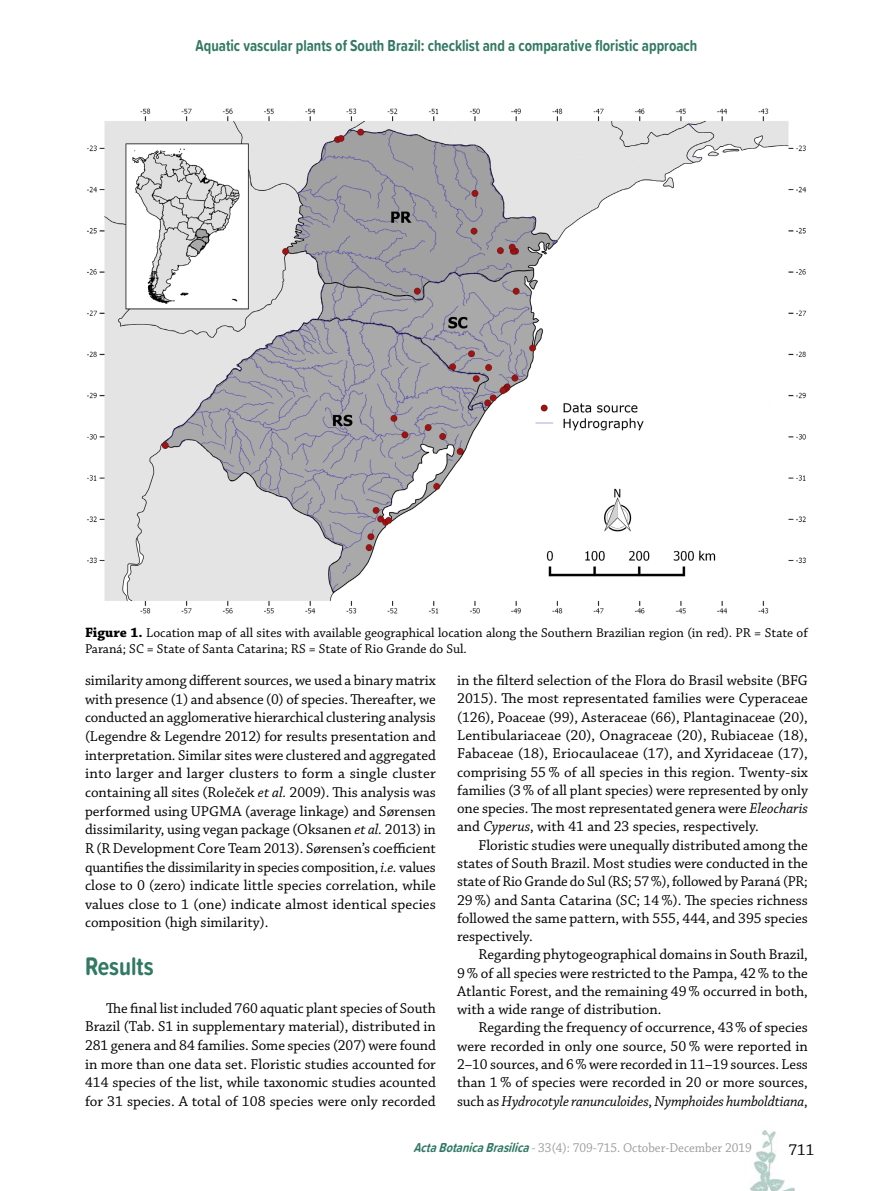
<style>
.page{position:relative;width:893px;height:1191px;background:#fff}
.page>*{position:absolute;margin:0;border:0;box-sizing:border-box;transform-origin:0 0}
.t1{font:700 26.4px "Proxima Soft Cond";color:#327964;scale:.91 1}
.t2{font:700 16.5px "Proxima Soft Cond";color:#327964;scale:.91 1}
.t3{font:16.5px "Chaparral Pro";color:#000}
.t4{font:15px/18.3px "Chaparral Pro";color:#000;text-align:justify}
.t5{font:13.5px/16.2px "Chaparral Pro";color:#000}
.t6{font:13.5px "Chaparral Pro";color:#9d9d9c;scale:.95 1}
.s1{font-weight:700;font-size:14.25px}
.s2{font-style:italic}
.s3{font-family:"Proxima Soft Cond";font-weight:700;font-style:italic;color:#327964}
</style>
<div class="page">
<img style="left:750px;top:1130px;width:44px;height:61px">
<img style="left:87px;top:108px;width:719px;height:506px">
<p class="t2" style="left:196px;top:33px;width:553px">Aquatic vascular plants of South Brazil: checklist and a comparative floristic approach</p>
<p class="t5" style="left:85px;top:625px;width:724px"><span class="s1">Figure 1.</span> Location map of all sites with available geographical location along the Southern Brazilian region (in red). PR = State of<br>Paraná; SC = State of Santa Catarina; RS = State of Rio Grande do Sul.</p>
<p class="t4" style="left:85px;top:671px;width:352px">similarity among different sources, we used a binary matrix with presence (1) and absence (0) of species. Thereafter, we conducted an agglomerative hierarchical clustering analysis (Legendre &amp; Legendre 2012) for results presentation and interpretation. Similar sites were clustered and aggregated into larger and larger clusters to form a single cluster containing all sites (Roleček <span class="s2">et al.</span> 2009). This analysis was performed using UPGMA (average linkage) and Sørensen dissimilarity, using vegan package (Oksanen <span class="s2">et al.</span> 2013) in R (R Development Core Team 2013). Sørensen’s coefficient quantifies the dissimilarity in species composition, <span class="s2">i.e.</span> values close to 0 (zero) indicate little species correlation, while values close to 1 (one) indicate almost identical species composition (high similarity).</p>
<h1 class="t1" style="left:85px;top:947px;width:77px">Results</h1>
<p class="t4" style="left:85px;top:999px;width:352px;text-indent:21px">The final list included 760 aquatic plant species of South Brazil (Tab. S1 in supplementary material), distributed in 281 genera and 84 families. Some species (207) were found in more than one data set. Floristic studies accounted for 414 species of the list, while taxonomic studies acounted for 31 species. A total of 108 species were only recorded</p>
<p class="t4" style="left:457px;top:672px;width:352px">in the filterd selection of the Flora do Brasil website (BFG 2015). The most representated families were Cyperaceae (126), Poaceae (99), Asteraceae (66), Plantaginaceae (20), Lentibulariaceae (20), Onagraceae (20), Rubiaceae (18), Fabaceae (18), Eriocaulaceae (17), and Xyridaceae (17), comprising 55 % of all species in this region. Twenty-six families (3% of all plant species) were represented by only one species. The most representated genera were <span class="s2">Eleocharis </span>and <span class="s2">Cyperus</span>, with 41 and 23 species, respectively.</p>
<p class="t4" style="left:457px;top:836px;width:352px;text-indent:21px">Floristic studies were unequally distributed among the states of South Brazil. Most studies were conducted in the state of Rio Grande do Sul (RS; 57%), followed by Paraná (PR; 29%) and Santa Catarina (SC; 14%). The species richness followed the same pattern, with 555, 444, and 395 species respectively.</p>
<p class="t4" style="left:457px;top:946px;width:352px;text-indent:21px">Regarding phytogeographical domains in South Brazil, 9% of all species were restricted to the Pampa, 42% to the Atlantic Forest, and the remaining 49% occurred in both, with a wide range of distribution.</p>
<p class="t4" style="left:457px;top:1019px;width:352px;text-indent:21px">Regarding the frequency of occurrence, 43% of species were recorded in only one source, 50 % were reported in 2–10 sources, and 6% were recorded in 11–19 sources. Less than 1 % of species were recorded in 20 or more sources, such as <span class="s2">Hydrocotyle ranunculoides</span>, <span class="s2">Nymphoides humboldtiana</span>,</p>
<p class="t6" style="left:414px;top:1140px;width:358px"><span class="s3">ActaBotanicaBrasilica</span>- 33(4): 709-715. October-December 2019</p>
<p class="t3" style="left:788px;top:1141px;width:27px">711</p>
</div>
